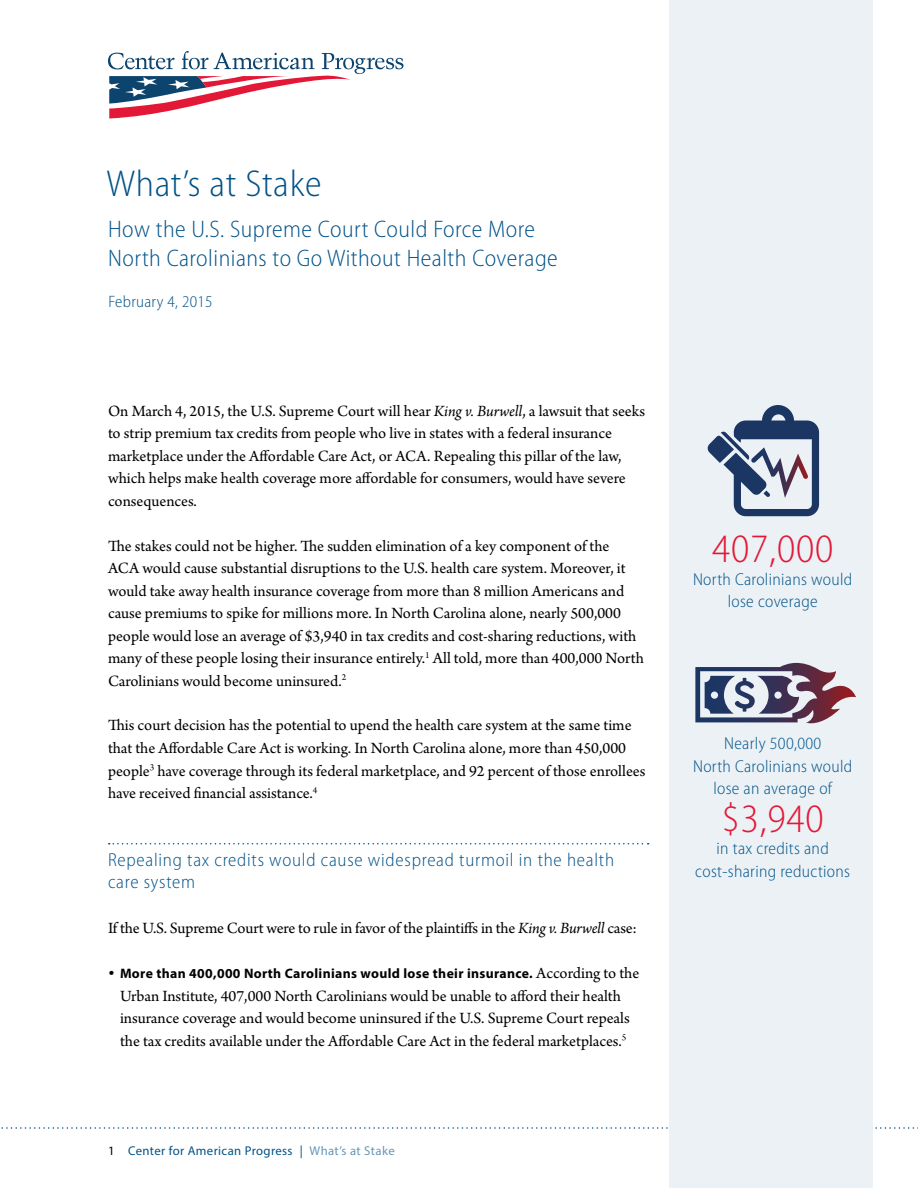
<style>
.page{position:relative;width:918px;height:1188px;background:#fff}
.page>*{position:absolute;margin:0;border:0;box-sizing:border-box;transform-origin:0 0}
.t1{font:300 semi-condensed 40.5px "Myriad Pro";letter-spacing:.02em;color:#e31837}
.t2{font:300 semi-condensed 37.5px "Myriad Pro";letter-spacing:.02em;color:#005288}
.t3{font:300 semi-condensed 24px/28.8px "Myriad Pro";letter-spacing:.02em;color:#005288}
.t4{font:300 semi-condensed 18.75px/22.5px "Myriad Pro";letter-spacing:.04em;color:#005288}
.t5{font:300 semi-condensed 17.25px/22.5px "Myriad Pro";letter-spacing:.02em;color:#005288;text-align:center}
.t6{font:16.5px/22.5px "Arno Pro";color:#000}
.t7{font:300 semi-condensed 16.5px "Myriad Pro";letter-spacing:.02em;color:#005288}
.t8{font:700 13.65px "Myriad Pro";letter-spacing:.025em;color:#000}
.t9{font:12.75px "Myriad Pro";letter-spacing:.03em;color:#005288}
.s1{font-style:italic}
.s2{font-family:"Arno Pro";font-weight:400;font-size:16.5px}
.s3{color:#000}
.s4{color:#6697b8}
</style>
<div class="page">
<svg style="left:1px;top:1127px;width:917px;height:2px"></svg>
<svg style="left:108px;top:51px;width:295px;height:68px"></svg>
<svg style="left:109px;top:843px;width:540px;height:1px"></svg>
<div style="left:669px;top:0;width:204px;height:1188px;background:#ebf1f5"></div>
<svg style="left:707px;top:405px;width:112px;height:111px"></svg>
<svg style="left:695px;top:663px;width:161px;height:61px"></svg>
<h2 class="t2" style="left:106px;top:163px;width:217px">What’s at Stake</h2>
<h3 class="t3" style="left:108px;top:215px;width:451px">How the U.S. Supreme Court Could Force More<br>North Carolinians to Go Without Health Coverage</h3>
<p class="t7" style="left:109px;top:292px;width:106px">February 4, 2015</p>
<p class="t6" style="left:108px;top:400px;width:539px">On March 4, 2015, the U.S. Supreme Court will hear <span class="s1">King v. Burwell</span>, a lawsuit that seeks to strip premium tax credits from people who live in states with a federal insurance marketplace under the Affordable Care Act, or ACA. Repealing this pillar of the law, which helps make health coverage more affordable for consumers, would have severe consequences.</p>
<p class="t6" style="left:108px;top:535px;width:538px">The stakes could not be higher. The sudden elimination of a key component of the ACA would cause substantial disruptions to the U.S. health care system. Moreover, it would take away health insurance coverage from more than 8 million Americans and cause premiums to spike for millions more. In North Carolina alone, nearly 500,000 people would lose an average of $3,940 in tax credits and cost-sharing reductions, with many of these people losing their insurance entirely.<sup>1</sup> All told, more than 400,000 North Carolinians would become uninsured.<sup>2</sup></p>
<p class="t6" style="left:108px;top:715px;width:539px">This court decision has the potential to upend the health care system at the same time that the Affordable Care Act is working. In North Carolina alone, more than 450,000 people<sup>3</sup> have coverage through its federal marketplace, and 92 percent of those enrollees have received financial assistance.<sup>4</sup></p>
<p class="t4" style="left:108px;top:848px;width:508px">Repealing tax credits would cause widespread turmoil in the health care system</p>
<p class="t6" style="left:108px;top:918px;width:531px">If the U.S. Supreme Court were to rule in favor of the plaintiffs in the <span class="s1">King v. Burwell</span> case:</p>
<p class="t8" style="left:108px;top:965px;width:533px"><sup>•</sup> More than 400,000 North Carolinians would lose their insurance. <span class="s2">According to the</span></p>
<p class="t6" style="left:120px;top:985px;width:511px">Urban Institute, 407,000 North Carolinians would be unable to afford their health insurance coverage and would become uninsured if the U.S. Supreme Court repeals the tax credits available under the Affordable Care Act in the federal marketplaces.<sup>5</sup></p>
<p class="t9" style="left:108px;top:1143px;width:288px"><span class="s3">1</span> Center for American Progress | <span class="s4">What’s at Stake</span></p>
<h1 class="t1" style="left:712px;top:527px;width:122px">407,000</h1>
<p class="t5" style="left:693px;top:568px;width:161px">North Carolinians would lose coverage</p>
<p class="t5" style="left:693px;top:733px;width:161px">Nearly 500,000<br>North Carolinians would lose an average of</p>
<h1 class="t1" style="left:722px;top:796px;width:103px">$3,940</h1>
<p class="t5" style="left:695px;top:838px;width:156px">in tax credits and cost-sharing reductions</p>
</div>
